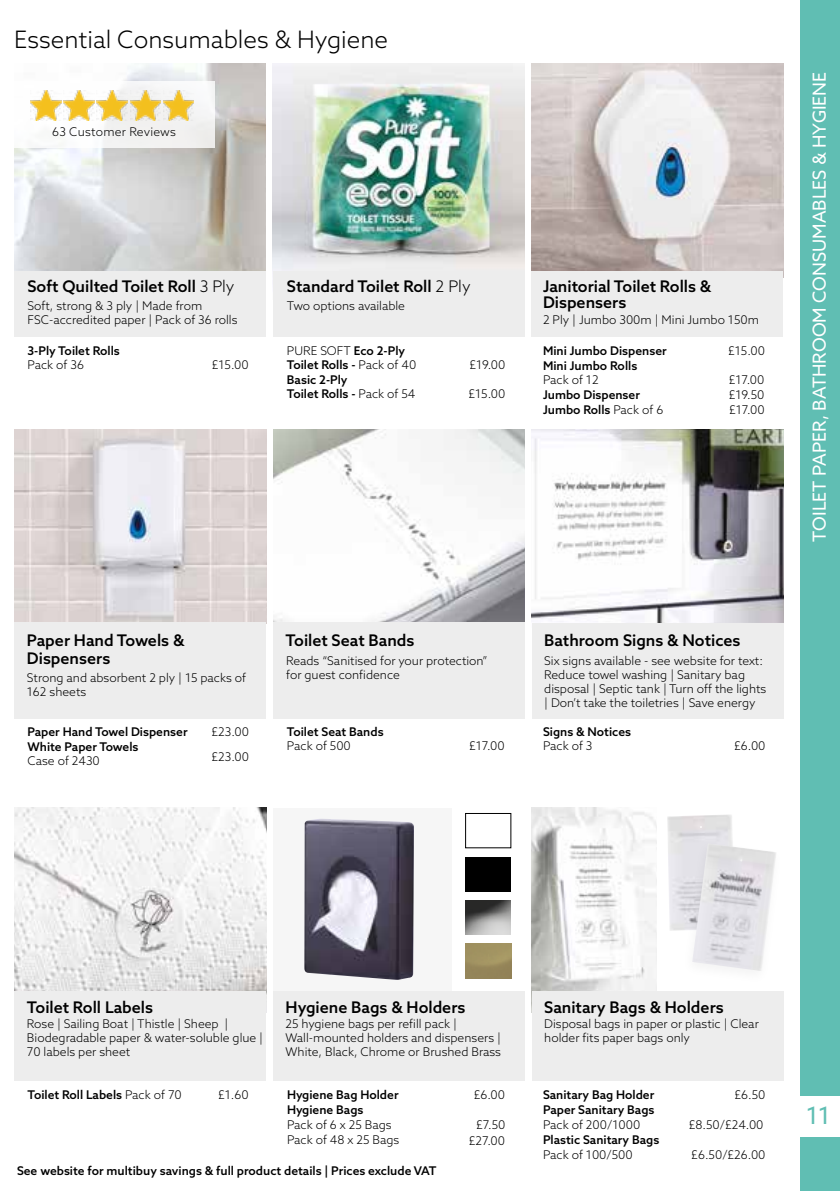
<style>
.page{position:relative;width:840px;height:1191px;background:#fff}
.page>*{position:absolute;margin:0;border:0;box-sizing:border-box;transform-origin:0 0}
.t1{font:300 24px "Azo Sans";color:#000}
.t2{font:24px "Azo Sans";color:#60beb3}
.t3{font:18px "Azo Sans";color:#fff}
.t4{font:500 16px/18px "Azo Sans";color:#000}
.t5{font:300 12px/14px "Azo Sans";color:#000}
.t6{font:500 12px/15.2px "Azo Sans";color:#000}
.t7{font:300 12px "Azo Sans";letter-spacing:.02em;color:#000}
.s1{font-weight:300}
</style>
<div class="page">
<div style="left:799px;top:0;width:40px;height:1095px;background:#60beb3"></div>
<div style="left:799px;top:1137px;width:40px;height:54px;background:#60beb3"></div>
<img style="left:14px;top:64px;width:252px;height:207px">
<img style="left:273px;top:64px;width:251px;height:207px">
<img style="left:531px;top:64px;width:251px;height:207px">
<img style="left:14px;top:429px;width:252px;height:193px">
<div style="left:14px;top:622px;width:252px;height:97px;background:#ededed"></div>
<img style="left:273px;top:429px;width:251px;height:193px">
<div style="left:273px;top:622px;width:251px;height:97px;background:#ededed"></div>
<img style="left:531px;top:429px;width:251px;height:194px">
<div style="left:531px;top:623px;width:251px;height:96px;background:#ededed"></div>
<img style="left:14px;top:807px;width:252px;height:183px">
<div style="left:14px;top:990px;width:252px;height:90px;background:#ededed"></div>
<div style="left:273px;top:807px;width:178px;height:205px;background:#f6f6f6"></div>
<div style="left:273px;top:990px;width:251px;height:90px;background:#ededed"></div>
<img style="left:531px;top:807px;width:124px;height:183px">
<div style="left:531px;top:990px;width:251px;height:90px;background:#ededed"></div>
<div style="left:14px;top:271px;width:252px;height:65px;background:#ededed"></div>
<div style="left:273px;top:271px;width:252px;height:65px;background:#ededed"></div>
<div style="left:531px;top:271px;width:251px;height:65px;background:#ededed"></div>
<img style="left:304px;top:819px;width:110px;height:161px">
<div style="left:465px;top:813px;width:46px;height:35px;border:1px solid #000"></div>
<div style="left:465px;top:856px;width:46px;height:35px;background:#000"></div>
<div style="left:464px;top:908px;width:50px;height:27px;background:#fff;opacity:.75"></div>
<div style="left:464px;top:897px;width:50px;height:37px;background:#000;opacity:.75"></div>
<img style="left:667px;top:815px;width:65px;height:116px">
<div style="left:680px;top:839px;width:104px;height:147px;background:#000;opacity:.05"></div>
<img style="left:691px;top:843px;width:85px;height:128px">
<div style="left:11px;top:81px;width:203px;height:67px;background:#f8f9f9"></div>
<img style="left:31px;top:90px;width:30px;height:30px">
<img style="left:64px;top:90px;width:30px;height:30px">
<img style="left:97px;top:90px;width:30px;height:30px">
<img style="left:130px;top:90px;width:31px;height:30px">
<img style="left:163px;top:90px;width:31px;height:30px">
<img style="left:465px;top:943px;width:46px;height:35px">
<h1 class="t1" style="left:14px;top:24px;width:375px">Essential Consumables &amp; Hygiene</h1>
<p class="t7" style="left:52px;top:124px;width:125px">63 Customer Reviews</p>
<h3 class="t4" style="left:28px;top:277px;width:208px">Soft Quilted Toilet Roll <span class="s1">3 Ply</span></h3>
<h3 class="t4" style="left:287px;top:277px;width:185px">Standard Toilet Roll <span class="s1">2 Ply</span></h3>
<h3 class="t4" style="left:542px;top:278px;width:170px;line-height:16px">Janitorial Toilet Rolls &amp;<br>Dispensers</h3>
<p class="t5" style="left:28px;top:298px;width:211px">Soft, strong &amp; 3 ply | Made from<br>FSC-accredited paper | Pack of 36 rolls</p>
<p class="t5" style="left:287px;top:298px;width:119px">Two options available</p>
<p class="t5" style="left:542px;top:312px;width:217px">2 Ply | Jumbo 300m | Mini Jumbo 150m</p>
<p class="t6" style="left:28px;top:343px;width:94px">3-Ply Toilet Rolls</p>
<p class="t5" style="left:28px;top:357px;width:58px">Pack of 36</p>
<p class="t6" style="left:287px;top:343px;width:131px;line-height:14.4px"><span class="s1">PURE SOFT</span> Eco 2-Ply<br>Toilet Rolls - <span class="s1">Pack of 40<br></span>Basic 2-Ply<br>Toilet Rolls - <span class="s1">Pack of 54</span></p>
<p class="t6" style="left:542px;top:343px;width:125px;line-height:14.6px">Mini Jumbo Dispenser<br>Mini Jumbo Rolls</p>
<p class="t5" style="left:212px;top:357px;width:38px">£15.00</p>
<p class="t5" style="left:469px;top:357px;width:37px">£19.00</p>
<p class="t5" style="left:468px;top:387px;width:38px">£15.00</p>
<p class="t5" style="left:542px;top:372px;width:57px">Pack of 12</p>
<p class="t6" style="left:542px;top:387px;width:122px">Jumbo Dispenser<br>Jumbo Rolls <span class="s1">Pack of 6</span></p>
<p class="t5" style="left:727px;top:343px;width:38px">£15.00</p>
<p class="t5" style="left:728px;top:371px;width:38px;line-height:15.2px;text-align:justify">£17.00 £19.50 £17.00</p>
<h3 class="t4" style="left:27px;top:631px;width:159px">Paper Hand Towels &amp;<br>Dispensers</h3>
<h3 class="t4" style="left:285px;top:631px;width:130px">Toilet Seat Bands</h3>
<h3 class="t4" style="left:544px;top:631px;width:198px">Bathroom Signs &amp; Notices</h3>
<p class="t5" style="left:286px;top:653px;width:203px">Reads “Sanitised for your protection” for guest confidence</p>
<p class="t5" style="left:544px;top:653px;width:223px">Six signs available - see website for text:<br>Reduce towel washing | Sanitary bag disposal | Septic tank | Turn off the lights | Don’t take the toiletries | Save energy</p>
<p class="t5" style="left:27px;top:670px;width:220px">Strong and absorbent 2 ply | 15 packs of<br>162 sheets</p>
<p class="t6" style="left:28px;top:724px;width:161px">Paper Hand Towel Dispenser<br>White Paper Towels</p>
<p class="t5" style="left:28px;top:754px;width:74px">Case of 2430</p>
<p class="t5" style="left:211px;top:719px;width:39px;line-height:24.6px">£23.00 £23.00</p>
<p class="t6" style="left:287px;top:724px;width:98px">Toilet Seat Bands</p>
<p class="t5" style="left:287px;top:738px;width:65px">Pack of 500</p>
<p class="t5" style="left:469px;top:738px;width:37px">£17.00</p>
<p class="t6" style="left:542px;top:724px;width:90px">Signs &amp; Notices</p>
<p class="t5" style="left:542px;top:738px;width:51px">Pack of 3</p>
<p class="t5" style="left:733px;top:738px;width:33px">£6.00</p>
<h2 class="t3" style="left:807px;top:541px;width:471px;rotate:-90deg">TOILET PAPER, BATHROOM CONSUMABLES &amp; HYGIENE</h2>
<h3 class="t4" style="left:27px;top:998px;width:128px">Toilet Roll Labels</h3>
<h3 class="t4" style="left:285px;top:998px;width:181px">Hygiene Bags &amp; Holders</h3>
<h3 class="t4" style="left:544px;top:998px;width:181px">Sanitary Bags &amp; Holders</h3>
<p class="t5" style="left:27px;top:1016px;width:237px">Rose | Sailing Boat | Thistle | Sheep |<br>Biodegradable paper &amp; water-soluble glue |<br>70 labels per sheet</p>
<p class="t5" style="left:285px;top:1016px;width:217px">25 hygiene bags per refill pack |<br>Wall-mounted holders and dispensers |<br>White, Black, Chrome or Brushed Brass</p>
<p class="t5" style="left:544px;top:1016px;width:216px">Disposal bags in paper or plastic | Clear holder fits paper bags only</p>
<p class="t6" style="left:28px;top:1086px;width:156px">Toilet Roll Labels <span class="s1">Pack of 70</span></p>
<p class="t5" style="left:218px;top:1087px;width:32px">£1.60</p>
<p class="t6" style="left:542px;top:1086px;width:113px">Sanitary Bag Holder<br>Paper Sanitary Bags</p>
<p class="t5" style="left:542px;top:1117px;width:99px">Pack of 200/1000</p>
<p class="t6" style="left:542px;top:1132px;width:118px">Plastic Sanitary Bags</p>
<p class="t5" style="left:542px;top:1148px;width:91px">Pack of 100/500</p>
<p class="t6" style="left:287px;top:1086px;width:113px">Hygiene Bag Holder<br>Hygiene Bags</p>
<p class="t5" style="left:287px;top:1117px;width:106px">Pack of 6 x 25 Bags</p>
<p class="t5" style="left:688px;top:1117px;width:76px">£8.50/£24.00</p>
<p class="t5" style="left:691px;top:1148px;width:76px">£6.50/£26.00</p>
<p class="t5" style="left:734px;top:1087px;width:33px">£6.50</p>
<p class="t5" style="left:473px;top:1087px;width:33px">£6.00</p>
<p class="t5" style="left:476px;top:1117px;width:31px">£7.50</p>
<p class="t5" style="left:287px;top:1132px;width:114px">Pack of 48 x 25 Bags</p>
<p class="t5" style="left:468px;top:1133px;width:38px">£27.00</p>
<p class="t6" style="left:17px;top:1162px;width:421px">See website for multibuy savings &amp; full product details | Prices exclude VAT</p>
<h1 class="t2" style="left:805px;top:1099px;width:26px">11</h1>
</div>
